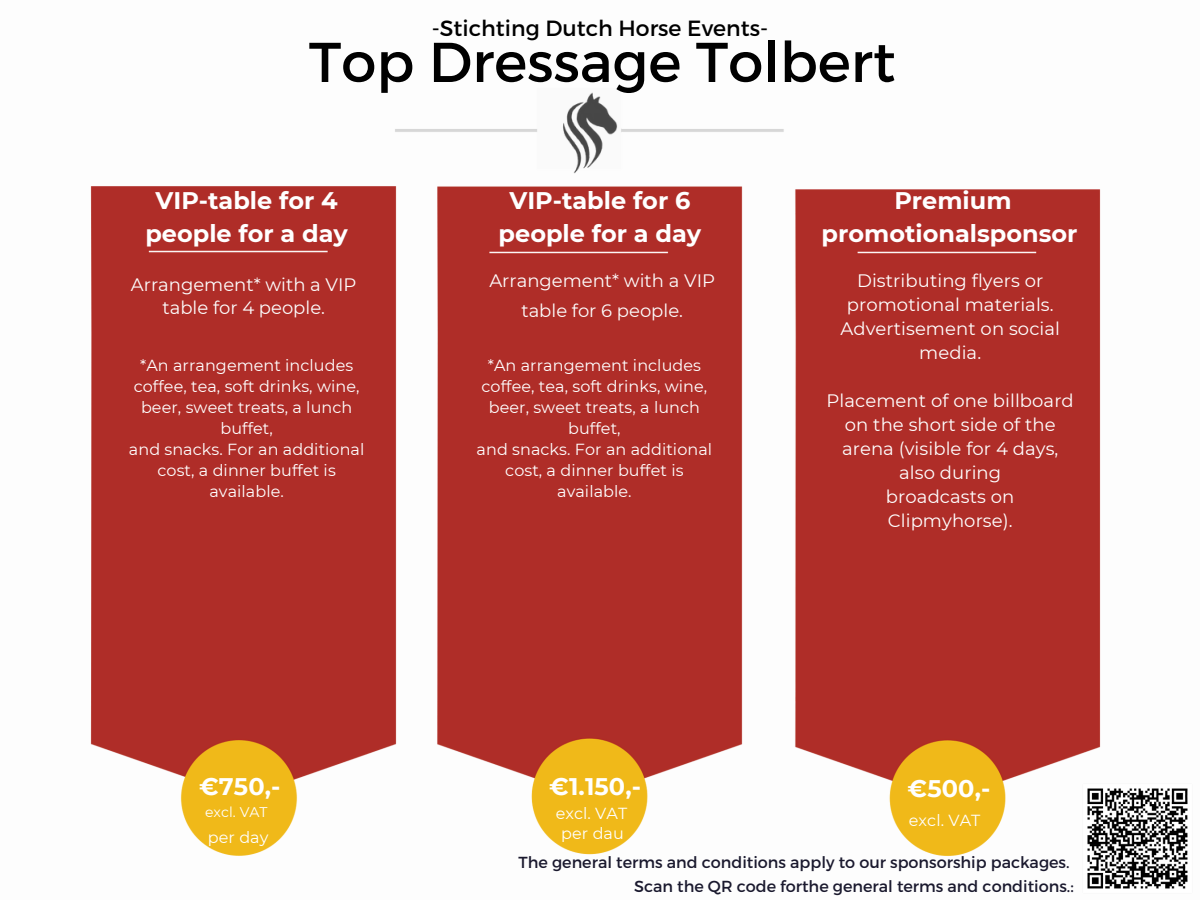
<style>
.page{position:relative;width:1200px;height:900px;background:#fff}
.page>*{position:absolute;margin:0;border:0;box-sizing:border-box;transform-origin:0 0}
.t1{font:56px "Montserrat";color:#000}
.t2{font:700 24px/33px "Montserrat";color:#fff;text-align:center}
.t3{font:22px "Montserrat";color:#000}
.t4{font:18px/24px "Montserrat";letter-spacing:.005em;color:#fff;text-align:center}
.t5{font:18px/30px "Montserrat";color:#fdfdfd;text-align:center}
.t6{font:16px/21px "Montserrat";letter-spacing:.005em;color:#fff;text-align:center}
.t7{font:16px/24px "Montserrat";color:#1a192e;text-align:right}
.t8{font:14px "Montserrat";letter-spacing:.005em;color:#fff}
</style>
<div class="page">
<img style="left:90px;top:186px;width:295px;height:670px">
<img style="left:385px;top:129px;width:716px;height:727px">
<img style="left:548px;top:92px;width:85px;height:83px">
<img style="left:1074px;top:775px;width:114px;height:114px">
<h4 class="t3" style="left:432px;top:14px;width:338px">-Stichting Dutch Horse Events-</h4>
<h2 class="t1" style="left:309px;top:26px;width:588px">Top Dressage Tolbert</h2>
<h5 class="t2" style="left:145px;top:184px;width:204px">VIP-table for 4 people for a day</h5>
<h5 class="t5" style="left:131px;top:274px;width:227px;line-height:22.4px">Arrangement* with a VIP table for 4 people.</h5>
<p class="t2" style="left:499px;top:184px;width:204px">VIP-table for 6 people for a day</p>
<h4 class="t5" style="left:489px;top:265px;width:227px">Arrangement* with a VIP table for 6 people.</h4>
<h2 class="t6" style="left:129px;top:354px;width:237px">*An arrangement includes coffee, tea, soft drinks, wine, beer, sweet treats, a lunch buffet,<br>and snacks. For an additional cost, a dinner buffet is available.</h2>
<h4 class="t6" style="left:477px;top:354px;width:237px">*An arrangement includes coffee, tea, soft drinks, wine, beer, sweet treats, a lunch buffet,<br>and snacks. For an additional cost, a dinner buffet is available.</h4>
<h2 class="t2" style="left:199px;top:770px;width:83px">€750,-</h2>
<h5 class="t6" style="left:208px;top:827px;width:62px">per day</h5>
<p class="t6" style="left:561px;top:822px;width:64px">per dau</p>
<h1 class="t2" style="left:549px;top:770px;width:93px">€1.150,-</h1>
<h5 class="t8" style="left:205px;top:804px;width:64px">excl. VAT</h5>
<h4 class="t6" style="left:556px;top:803px;width:73px">excl. VAT</h4>
<h2 class="t2" style="left:822px;top:184px;width:257px">Premium promotionalsponsor</h2>
<h5 class="t4" style="left:840px;top:268px;width:221px">Distributing flyers or promotional materials.<br>Advertisement on social media.</h5>
<h2 class="t4" style="left:827px;top:388px;width:249px">Placement of one billboard on the short side of the arena (visible for 4 days, also during<br>broadcasts on<br>Clipmyhorse).</h2>
<p class="t2" style="left:908px;top:772px;width:84px">€500,-</p>
<h2 class="t6" style="left:909px;top:809px;width:73px">excl. VAT</h2>
<p class="t7" style="left:519px;top:850px;width:557px">The general terms and conditions apply to our sponsorship packages.<br>Scan the QR code forthe general terms and conditions.:</p>
</div>
